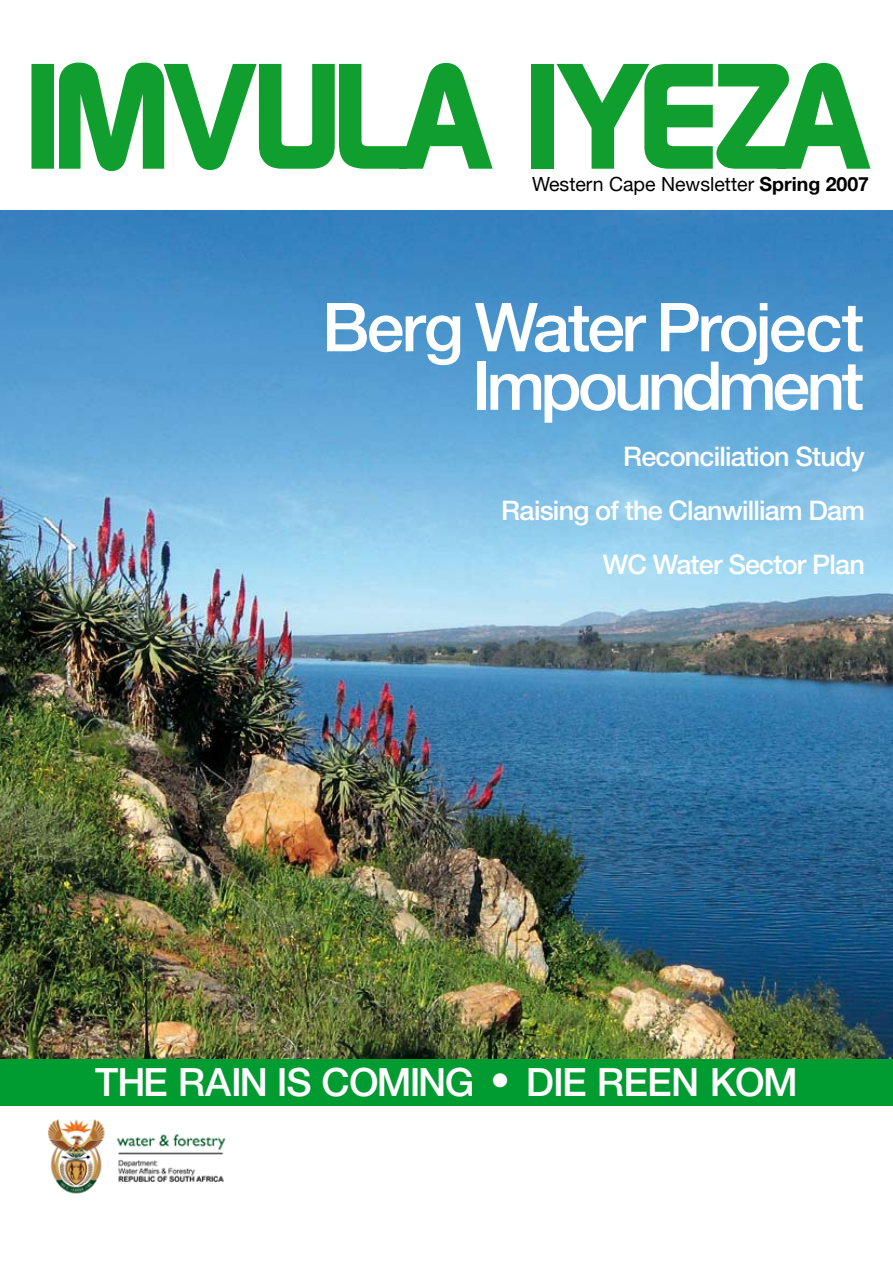
<style>
.page{position:relative;width:893px;height:1263px;background:#fff}
.page>*{position:absolute;margin:0;border:0;box-sizing:border-box;transform-origin:0 0}
.t1{font:500 67.5px/58.5px "Helvetica Neue LT Std";letter-spacing:-.05em;color:#fff;text-align:right}
.t2{font:500 39px "Helvetica Neue LT Std";letter-spacing:-.02em;color:#fff}
.t3{font:500 27px/54px "Helvetica Neue LT Std";letter-spacing:-.03em;color:#fff;text-align:right}
.t4{font:19.5px "Helvetica Neue";color:#000}
.s1{font-weight:700}
</style>
<div class="page">
<img style="left:0;top:211px;width:893px;height:848px">
<div style="left:0;top:1059px;width:893px;height:46px;background:#009c31"></div>
<svg style="left:32px;top:62px;width:461px;height:110px"></svg>
<div style="left:531px;top:64px;width:22px;height:105px;background:#109e2f"></div>
<svg style="left:556px;top:63px;width:314px;height:106px"></svg>
<img style="left:47px;top:1119px;width:179px;height:75px">
<p class="t4" style="left:532px;top:172px;width:338px">Western Cape Newsletter <span class="s1">Spring 2007</span></p>
<h1 class="t1" style="left:322px;top:297px;width:544px">Berg Water Project<br>Impoundment</h1>
<p class="t3" style="left:501px;top:429px;width:365px">Reconciliation Study<br>Raising of the Clanwilliam Dam<br>WC Water Sector Plan</p>
<h2 class="t2" style="left:95px;top:1059px;width:704px">The rain is coming ● Die reen kom</h2>
</div>
